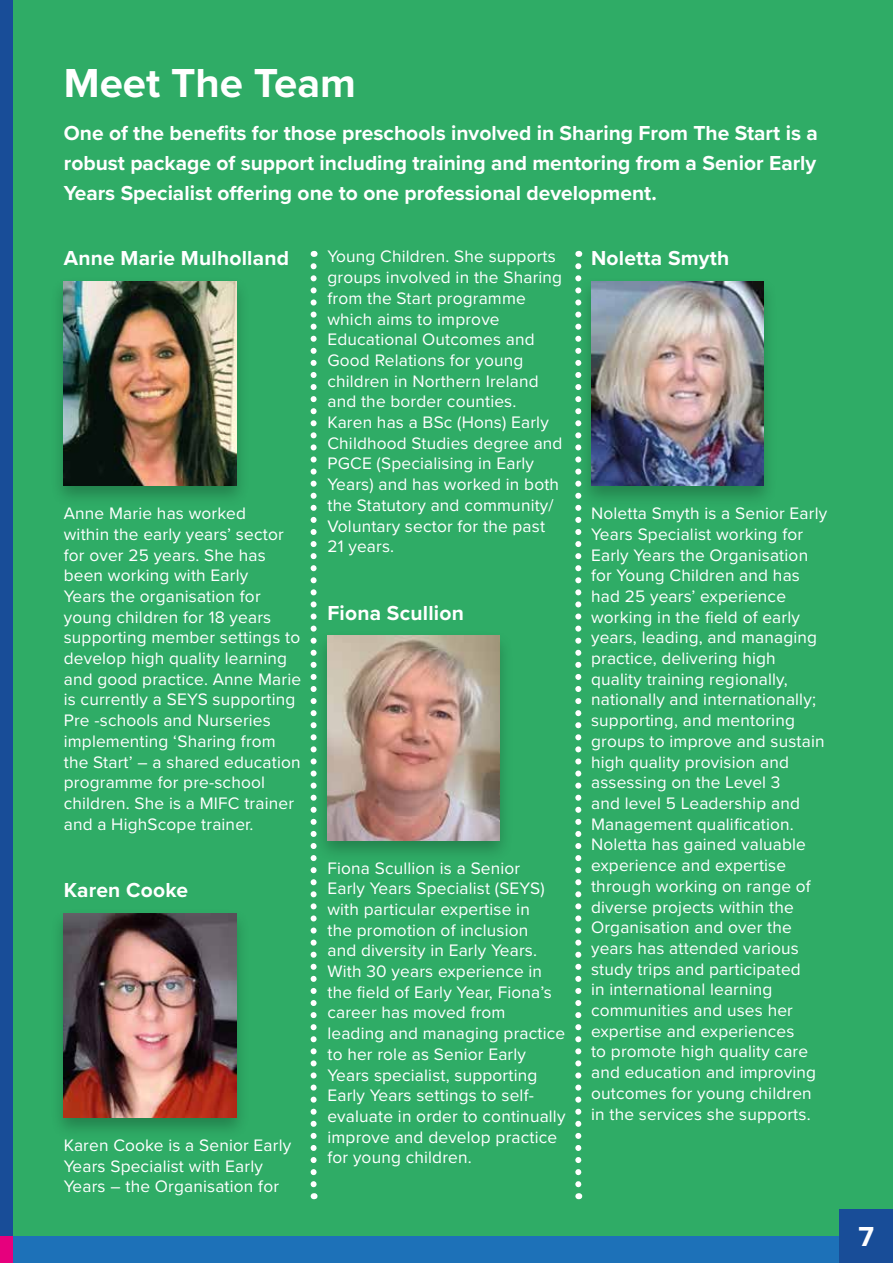
<style>
.page{position:relative;width:893px;height:1263px;background:#fff}
.page>*{position:absolute;margin:0;border:0;box-sizing:border-box;transform-origin:0 0}
.t1{font:700 42px "Proxima Nova";color:#fff}
.t2{font:700 28.5px "Proxima Nova";color:#fff}
.t3{font:700 21px/30px "Proxima Nova";letter-spacing:.01em;color:#fff;text-align:justify}
.t4{font:17.25px/20.7px "Proxima Nova";letter-spacing:.01em;color:#fff}
</style>
<div class="page">
<div style="left:0;top:0;width:893px;height:1236px;background:#2fac66"></div>
<div style="left:0;top:1236px;width:893px;height:27px;background:#1d71b8"></div>
<div style="left:840px;top:1210px;width:53px;height:53px;background:#184d98"></div>
<div style="left:50px;top:276px;width:200px;height:232px;background:#000;opacity:.25"></div>
<img style="left:64px;top:282px;width:172px;height:204px">
<div style="left:50px;top:908px;width:200px;height:231px;background:#000;opacity:.25"></div>
<img style="left:64px;top:913px;width:172px;height:204px">
<div style="left:313px;top:630px;width:201px;height:233px;background:#000;opacity:.25"></div>
<img style="left:327px;top:636px;width:173px;height:204px">
<div style="left:577px;top:276px;width:201px;height:232px;background:#000;opacity:.25"></div>
<img style="left:591px;top:282px;width:172px;height:204px">
<svg style="left:311px;top:251px;width:6px;height:933px"></svg>
<svg style="left:575px;top:251px;width:6px;height:933px"></svg>
<div style="left:0;top:0;width:13px;height:1236px;background:#184d98"></div>
<div style="left:0;top:1236px;width:13px;height:27px;background:#e6007d"></div>
<h1 class="t1" style="left:64px;top:52px;width:294px">Meet The Team</h1>
<p class="t3" style="left:64px;top:117px;width:755px">One of the benefits for those preschools involved in Sharing From The Start is a robust package of support including training and mentoring from a Senior Early Years Specialist offering one to one professional development.</p>
<p class="t3" style="left:64px;top:243px;width:227px">Anne Marie Mulholland</p>
<p class="t4" style="left:64px;top:502px;width:239px">Anne Marie has worked<br>within the early years’ sector for over 25 years. She has been working with Early<br>Years the organisation for young children for 18 years supporting member settings to develop high quality learning and good practice. Anne Marie is currently a SEYS supporting<br>Pre -schools and Nurseries implementing ‘Sharing from the Start’ – a shared education programme for pre-school children. She is a MIFC trainer and a HighScope trainer.</p>
<p class="t3" style="left:64px;top:875px;width:126px">Karen Cooke</p>
<p class="t4" style="left:64px;top:1134px;width:229px">Karen Cooke is a Senior Early<br>Years Specialist with Early<br>Years – the Organisation for</p>
<p class="t4" style="left:327px;top:246px;width:237px">Young Children. She supports groups involved in the Sharing from the Start programme which aims to improve<br>Educational Outcomes and<br>Good Relations for young children in Northern Ireland and the border counties.<br>Karen has a BSc (Hons) Early<br>Childhood Studies degree and<br>PGCE (Specialising in Early<br>Years) and has worked in both the Statutory and community/<br>Voluntary sector for the past<br>21 years.</p>
<p class="t3" style="left:327px;top:597px;width:138px">Fiona Scullion</p>
<p class="t4" style="left:327px;top:857px;width:240px">Fiona Scullion is a Senior<br>Early Years Specialist (SEYS) with particular expertise in<br>the promotion of inclusion<br>and diversity in Early Years.<br>With 30 years experience in the field of Early Year, Fiona’s career has moved from leading and managing practice to her role as Senior Early<br>Years specialist, supporting<br>Early Years settings to self&shy;evaluate in order to continually improve and develop practice for young children.</p>
<p class="t3" style="left:591px;top:243px;width:140px">Noletta Smyth</p>
<p class="t4" style="left:591px;top:502px;width:238px">Noletta Smyth is a Senior Early<br>Years Specialist working for<br>Early Years the Organisation for Young Children and has had 25 years’ experience working in the field of early years, leading, and managing practice, delivering high quality training regionally, nationally and internationally; supporting, and mentoring groups to improve and sustain high quality provision and assessing on the Level 3<br>and level 5 Leadership and<br>Management qualification.<br>Noletta has gained valuable experience and expertise through working on range of diverse projects within the<br>Organisation and over the years has attended various study trips and participated<br>in international learning communities and uses her expertise and experiences<br>to promote high quality care and education and improving outcomes for young children in the services she supports.</p>
<h2 class="t2" style="left:859px;top:1215px;width:17px">7</h2>
</div>
